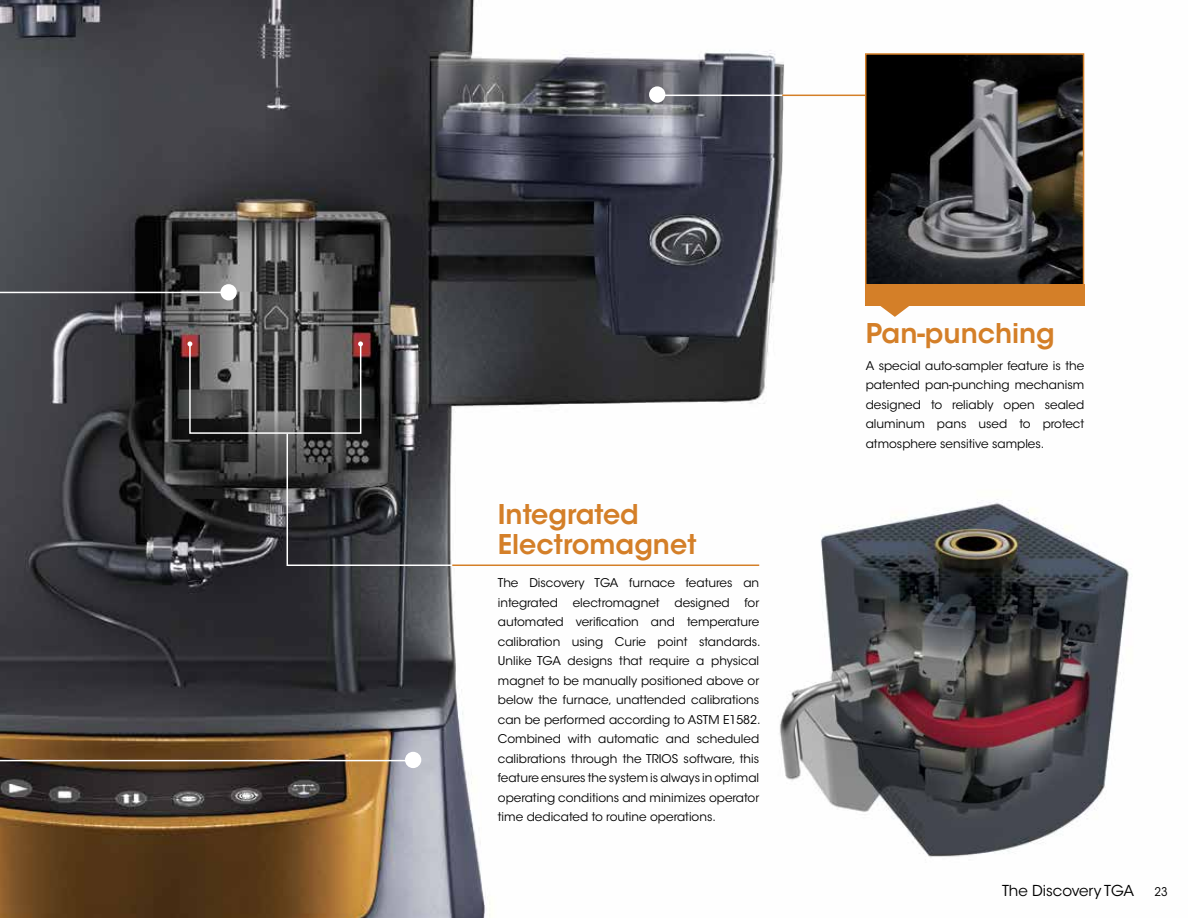
<style>
.page{position:relative;width:1188px;height:918px;background:#fff}
.page>*{position:absolute;margin:0;border:0;box-sizing:border-box;transform-origin:0 0}
.t1{font:600 27px/30px "ITC Avant Garde Std";color:#d47f28}
.t2{font:15px "ITC Avant Garde Std";color:#000}
.t3{font:12px/19.5px "ITC Avant Garde Std";color:#000;text-align:justify}
.t4{font:12px "ITC Avant Garde Std";color:#000;scale:.95 1}
</style>
<div class="page">
<img style="left:0;top:0;width:1085px;height:918px">
<div style="left:405px;top:752px;width:16px;height:16px;background:#fff;border-radius:50%"></div>
<hr style="left:0;top:760px;width:413px;height:1px;background:#fff">
<div style="left:649px;top:86px;width:16px;height:17px;background:#fff;border-radius:50%"></div>
<div style="left:220px;top:284px;width:17px;height:16px;background:#fff;border-radius:50%"></div>
<hr style="left:0;top:292px;width:229px;height:1px;background:#fff">
<hr style="left:656px;top:95px;width:127px;height:1px;background:#fff">
<svg style="left:866px;top:306px;width:58px;height:11px"></svg>
<hr style="left:782px;top:95px;width:167px;height:1px;background:#d47f28">
<img style="left:868px;top:56px;width:213px;height:228px">
<div style="left:865px;top:53px;width:219px;height:253px;border:2px solid #d47f28"></div>
<div style="left:866px;top:284px;width:218px;height:22px;background:#d47f28"></div>
<svg style="left:188px;top:341px;width:269px;height:226px;background:#4a4a4c"></svg>
<img style="left:771px;top:475px;width:358px;height:390px">
<hr style="left:452px;top:565px;width:307px;height:1px;background:#d47f28">
<h1 class="t1" style="left:498px;top:499px;width:200px">Integrated<br>Electromagnet</h1>
<p class="t3" style="left:498px;top:573px;width:264px">The Discovery TGA furnace features an integrated electromagnet designed for automated verification and temperature calibration using Curie point standards.<br>Unlike TGA designs that require a physical magnet to be manually positioned above or below the furnace, unattended calibrations can be performed according to ASTM E1582.<br>Combined with automatic and scheduled calibrations through the TRIOS software, this feature ensures the system is always in optimal operating conditions and minimizes operator time dedicated to routine operations.</p>
<h1 class="t1" style="left:866px;top:318px;width:191px">Pan-punching</h1>
<p class="t3" style="left:866px;top:356px;width:220px">A special auto-sampler feature is the patented pan-punching mechanism designed to reliably open sealed aluminum pans used to protect atmosphere sensitive samples.</p>
<p class="t2" style="left:1002px;top:881px;width:134px">The Discovery TGA</p>
<p class="t4" style="left:1155px;top:884px;width:15px">23</p>
</div>
